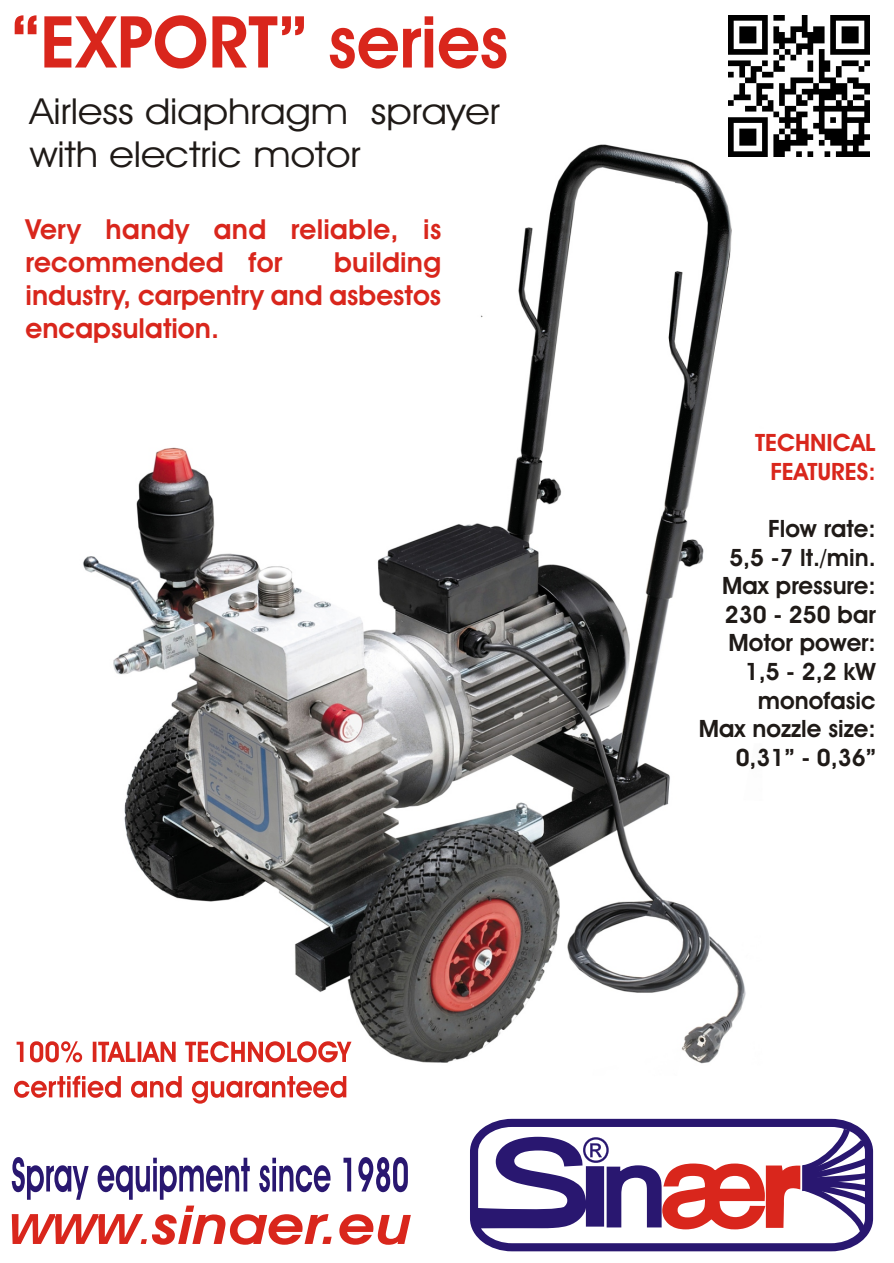
<style>
.page{position:relative;width:894px;height:1263px;background:#fff}
.page>*{position:absolute;margin:0;border:0;box-sizing:border-box;transform-origin:0 0}
.t1{font:36px/43.2px "Avant Garde Bk BT";color:#1f1a17;scale:1.11 1}
.t2{font:700 27.75px/33px "Avant Garde Bk BT";color:#d9261c}
.t3{font:700 24px/28.7px "Avant Garde Bk BT";color:#1f1a17;text-align:right}
.t4{font:700 24px/28.7px "Avant Garde Bk BT";color:#d9261c;text-align:right}
</style>
<div class="page">
<img style="left:83px;top:119px;width:771px;height:1000px">
<svg style="left:15px;top:15px;width:491px;height:54px"></svg>
<svg style="left:14px;top:1041px;width:338px;height:63px"></svg>
<img style="left:729px;top:15px;width:140px;height:141px">
<svg style="left:12px;top:1206px;width:399px;height:39px"></svg>
<svg style="left:12px;top:1157px;width:396px;height:43px"></svg>
<svg style="left:470px;top:1119px;width:403px;height:132px;fill:#2e1d73"></svg>
<svg style="left:474px;top:1129px;width:398px;height:104px"></svg>
<h1 class="t1" style="left:30px;top:93px;width:425px">Airless diaphragm sprayer with electric motor</h1>
<p class="t2" style="left:26px;top:215px;width:417px">Very handy and reliable, is recommended for</p>
<p class="t2" style="left:26px;top:248px;width:417px;text-align:justify;text-indent:309px">building industry, carpentry and asbestos encapsulation.</p>
<p class="t4" style="left:755px;top:431px;width:122px">TECHNICAL<br>FEATURES:</p>
<p class="t3" style="left:699px;top:517px;width:179px">Flow rate:<br>5,5 -7 lt./min.<br>Max pressure:<br>230 - 250 bar<br>Motor power:<br>1,5 - 2,2 kW monofasic<br>Max nozzle size:<br>0,31” - 0,36”</p>
</div>
